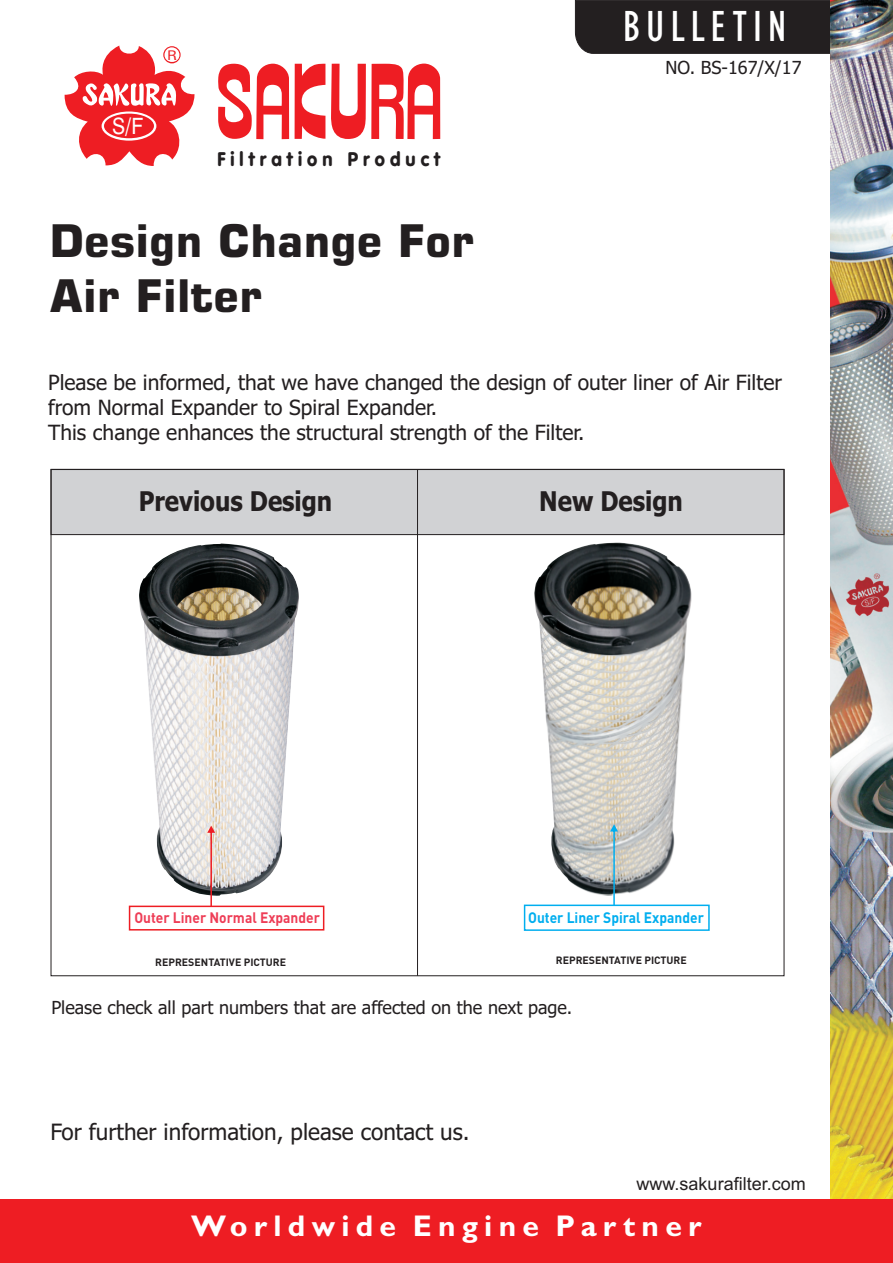
<style>
.page{position:relative;width:893px;height:1263px;background:#fff}
.page>*{position:absolute;margin:0;border:0;box-sizing:border-box;transform-origin:0 0}
.t1{font:700 45px/54.2px "Square 721 BT";color:#231f20}
.t2{font:condensed 45px "Gill Sans";letter-spacing:.135em;color:#fff}
.t3{font:700 30px "Gill Sans";letter-spacing:.21em;color:#fff}
.t4{font:700 27.15px "Tahoma";color:#231f20;scale:.88 1}
.t5{font:22.5px "Tahoma";color:#231f20}
.t6{font:22.5px "Swiss 721 BT";color:#fff;scale:.9 1}
.t7{font:21px/25.3px "Tahoma";color:#231f20}
.t8{font:900 19.5px "VAG Rounded";letter-spacing:.28em;color:#231f20;scale:.94 1}
.t9{font:18px "Tahoma";color:#231f20}
.t10{font:18px "Arial";color:#231f20}
.t11{font:700 15px "DIN Pro";color:#ee3d56;scale:.92 1}
.t12{font:700 15px "DIN Pro";color:#00aeef;scale:.92 1}
.t13{font:condensed 12.75px "Swiss 721 BT";color:#ee1d23;scale:1.28 1}
.t14{font:700 10.5px "DIN Pro";color:#231f20}
</style>
<div class="page">
<div style="left:575px;top:0;width:256px;height:54px;background:#231f20"></div>
<img style="left:831px;top:0;width:62px;height:1199px">
<svg style="left:65px;top:46px;width:130px;height:120px"></svg>
<svg style="left:295px;top:64px;width:30px;height:75px"></svg>
<svg style="left:218px;top:63px;width:71px;height:76px"></svg>
<svg style="left:331px;top:64px;width:109px;height:75px"></svg>
<div style="left:0;top:1199px;width:893px;height:64px;background:#ee1d23"></div>
<div style="left:53px;top:471px;width:729px;height:64px;background:#d1d2d4"></div>
<img style="left:534px;top:542px;width:157px;height:282px">
<img style="left:139px;top:543px;width:160px;height:283px">
<svg style="left:523px;top:824px;width:187px;height:107px"></svg>
<svg style="left:128px;top:826px;width:197px;height:105px"></svg>
<hr style="left:417px;top:469px;width:1px;height:507px;background:#231f20">
<p class="t6" style="left:112px;top:117px;width:36px">S/F</p>
<p class="t13" style="left:168px;top:50px;width:9px">R</p>
<p class="t8" style="left:217px;top:151px;width:239px">Filtration Product</p>
<h1 class="t1" style="left:50px;top:219px;width:426px">Design Change For<br>Air Filter</h1>
<h1 class="t2" style="left:623px;top:10px;width:165px">BULLETIN</h1>
<p class="t9" style="left:665px;top:60px;width:138px">NO. BS-167/X/17</p>
<p class="t7" style="left:48px;top:371px;width:735px">Please be informed, that we have changed the design of outer liner of Air Filter from Normal Expander to Spiral Expander.<br>This change enhances the structural strength of the Filter.</p>
<p class="t4" style="left:139px;top:490px;width:222px">Previous Design</p>
<p class="t4" style="left:539px;top:490px;width:165px">New Design</p>
<p class="t12" style="left:528px;top:911px;width:193px">Outer Liner Spiral Expander</p>
<p class="t11" style="left:134px;top:911px;width:203px">Outer Liner Normal Expander</p>
<p class="t14" style="left:155px;top:958px;width:132px">REPRESENTATIVE PICTURE</p>
<p class="t14" style="left:556px;top:956px;width:132px">REPRESENTATIVE PICTURE</p>
<p class="t9" style="left:51px;top:1000px;width:523px">Please check all part numbers that are affected on the next page.</p>
<p class="t5" style="left:50px;top:1122px;width:421px">For further information, please contact us.</p>
<p class="t10" style="left:637px;top:1176px;width:171px">www.sakurafilter.com</p>
<h2 class="t3" style="left:191px;top:1215px;width:512px">Worldwide Engine Partner</h2>
</div>
